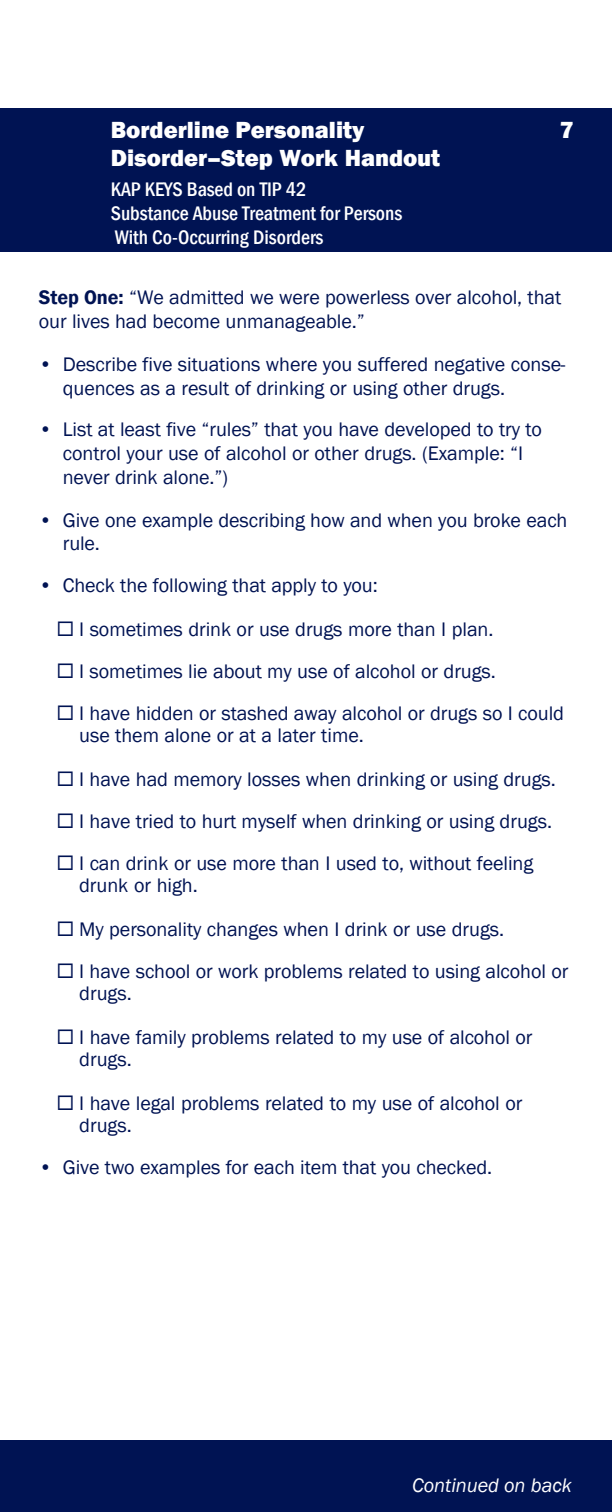
<style>
.page{position:relative;width:612px;height:1512px;background:#fff}
.page>*{position:absolute;margin:0;border:0;box-sizing:border-box;transform-origin:0 0}
.t1{font:800 24px/27.8px "Franklin Gothic";color:#fff}
.t2{font:20.2px/24px "Franklin Gothic";letter-spacing:-.005em;color:#001353}
.t3{font:20.2px/24px "Franklin Gothic Medium Cond";letter-spacing:-.005em;color:#fff}
.t4{font:italic 20.2px "Franklin Gothic";letter-spacing:-.005em;color:#fff}
.s1{font-family:"Franklin Gothic Demi"}
</style>
<div class="page">
<div style="left:0;top:108px;width:612px;height:144px;background:#001353"></div>
<div style="left:0;top:1440px;width:612px;height:72px;background:#001353"></div>
<h1 class="t1" style="left:111px;top:115px;width:331px">Borderline Personality<br>Disorder–Step Work Handout</h1>
<p class="t1" style="left:560px;top:115px;width:16px">7</p>
<p class="t3" style="left:111px;top:177px;width:293px">KAP KEYS Based on TIP 42<br>Substance Abuse Treatment for Persons<br>With Co-Occurring Disorders</p>
<p class="t2" style="left:39px;top:285px;width:524px"><span class="s1">Step One:</span> “We admitted we were powerless over alcohol, that our lives had become unmanageable.”</p>
<p class="t2" style="left:63px;top:351px;width:504px;text-indent:-24px">• Describe five situations where you suffered negative conse&shy;quences as a result of drinking or using other drugs.</p>
<p class="t2" style="left:63px;top:417px;width:481px;text-indent:-24px">• List at least five “rules” that you have developed to try to control your use of alcohol or other drugs. (Example: “I never drink alone.”)</p>
<p class="t2" style="left:63px;top:507px;width:506px;text-indent:-24px">• Give one example describing how and when you broke each rule.</p>
<p class="t2" style="left:39px;top:573px;width:340px">• Check the following that apply to you:</p>
<p class="t2" style="left:79px;top:617px;width:416px">I sometimes drink or use drugs more than I plan.</p>
<p class="t2" style="left:79px;top:659px;width:418px">I sometimes lie about my use of alcohol or drugs.</p>
<p class="t2" style="left:79px;top:702px;width:486px;line-height:22.6px">I have hidden or stashed away alcohol or drugs so I could use them alone or at a later time.</p>
<p class="t2" style="left:79px;top:767px;width:478px">I have had memory losses when drinking or using drugs.</p>
<p class="t2" style="left:79px;top:809px;width:474px">I have tried to hurt myself when drinking or using drugs.</p>
<p class="t2" style="left:79px;top:851px;width:456px;line-height:22.6px">I can drink or use more than I used to, without feeling drunk or high.</p>
<p class="t2" style="left:79px;top:917px;width:426px">My personality changes when I drink or use drugs.</p>
<p class="t2" style="left:79px;top:959px;width:491px;line-height:22.6px">I have school or work problems related to using alcohol or drugs.</p>
<p class="t2" style="left:79px;top:1026px;width:455px;line-height:22.6px">I have family problems related to my use of alcohol or drugs.</p>
<p class="t2" style="left:79px;top:1091px;width:445px;line-height:22.6px">I have legal problems related to my use of alcohol or drugs.</p>
<p class="t2" style="left:39px;top:1155px;width:455px">• Give two examples for each item that you checked.</p>
<p class="t4" style="left:412px;top:1474px;width:161px">Continued on back</p>
</div>
